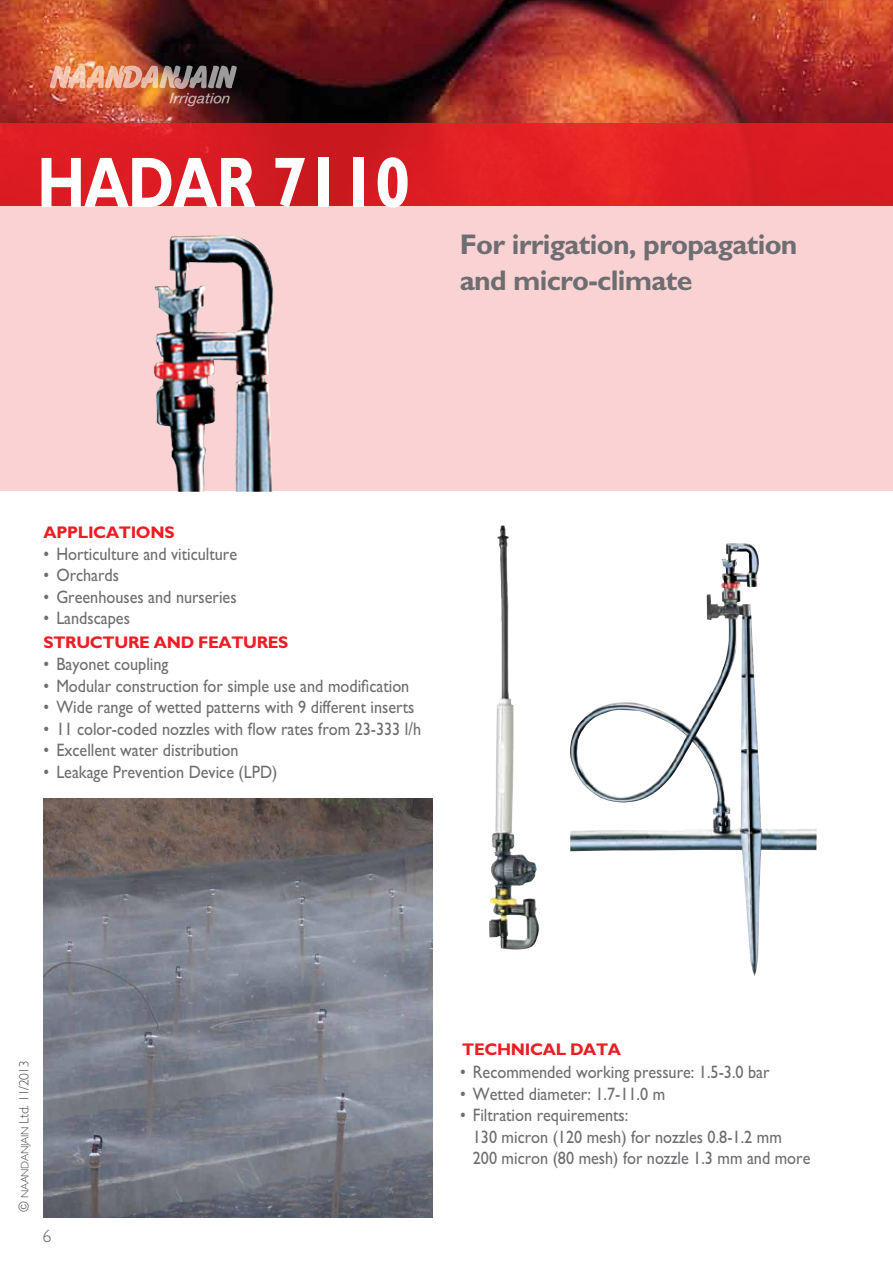
<style>
.page{position:relative;width:893px;height:1263px;background:#fff}
.page>*{position:absolute;margin:0;border:0;box-sizing:border-box;transform-origin:0 0}
.t1{font:700 72px "M Gill Sans";letter-spacing:-.02em;color:#fff;scale:.8 1}
.t2{font:700 28.5px/36px "M Gill Sans";letter-spacing:-.025em;color:#6d6e71}
.t3{font:18px/21.6px "M Gill Sans";color:#6d6e71;scale:.9 1}
.t4{font:300 18px "M Gill Sans";color:#636466}
.t5{font:700 16.95px "M Gill Sans";letter-spacing:-.02em;color:#ed1d24}
.t6{font:300 13.5px "M Gill Sans";letter-spacing:-.03em;color:#4d4d4f}
.s1{font-size:10.8px}
</style>
<div class="page">
<img style="left:0;top:0;width:893px;height:123px">
<div style="left:0;top:204px;width:893px;height:287px;background:#fbd2d4"></div>
<svg style="left:0;top:123px;width:893px;height:82px;background:#db1d22"></svg>
<img style="left:50px;top:65px;width:187px;height:41px">
<img style="left:570px;top:543px;width:247px;height:433px">
<img style="left:43px;top:798px;width:389px;height:419px">
<img style="left:489px;top:525px;width:51px;height:424px">
<img style="left:154px;top:235px;width:120px;height:257px">
<h1 class="t1" style="left:37px;top:143px;width:468px">HADAR 7110</h1>
<h2 class="t2" style="left:460px;top:227px;width:339px">For irrigation, propagation and micro-climate</h2>
<p class="t5" style="left:44px;top:523px;width:132px">APPLICATIONS</p>
<p class="t3" style="left:44px;top:543px;width:217px">• Horticulture and viticulture</p>
<p class="t3" style="left:44px;top:564px;width:85px">• Orchards</p>
<p class="t3" style="left:44px;top:586px;width:216px">• Greenhouses and nurseries</p>
<p class="t3" style="left:44px;top:608px;width:97px">• Landscapes</p>
<p class="t5" style="left:44px;top:633px;width:246px">STRUCTURE AND FEATURES</p>
<p class="t3" style="left:44px;top:653px;width:140px">• Bayonet coupling</p>
<p class="t3" style="left:44px;top:675px;width:408px">• Modular construction for simple use and modification</p>
<p class="t3" style="left:44px;top:696px;width:413px">• Wide range of wetted patterns with 9 different inserts</p>
<p class="t3" style="left:44px;top:718px;width:421px">• 11 color-coded nozzles with flow rates from 23-333 l/h</p>
<p class="t3" style="left:44px;top:740px;width:218px">• Excellent water distribution</p>
<p class="t3" style="left:44px;top:761px;width:261px">• Leakage Prevention Device (LPD)</p>
<p class="t6" style="left:17px;top:1212px;width:153px;rotate:-90deg">© <span class="s1">NAANDANJAIN</span> Ltd. 11/2013</p>
<p class="t4" style="left:43px;top:1226px;width:10px">6</p>
<p class="t5" style="left:462px;top:1040px;width:160px">TECHNICAL DATA</p>
<p class="t3" style="left:460px;top:1061px;width:345px">• Recommended working pressure: 1.5-3.0 bar</p>
<p class="t3" style="left:460px;top:1083px;width:229px">• Wetted diameter: 1.7-11.0 m</p>
<p class="t3" style="left:473px;top:1104px;width:377px;text-indent:-13px">• Filtration requirements:<br>130 micron (120 mesh) for nozzles 0.8-1.2 mm<br>200 micron (80 mesh) for nozzle 1.3 mm and more</p>
</div>
